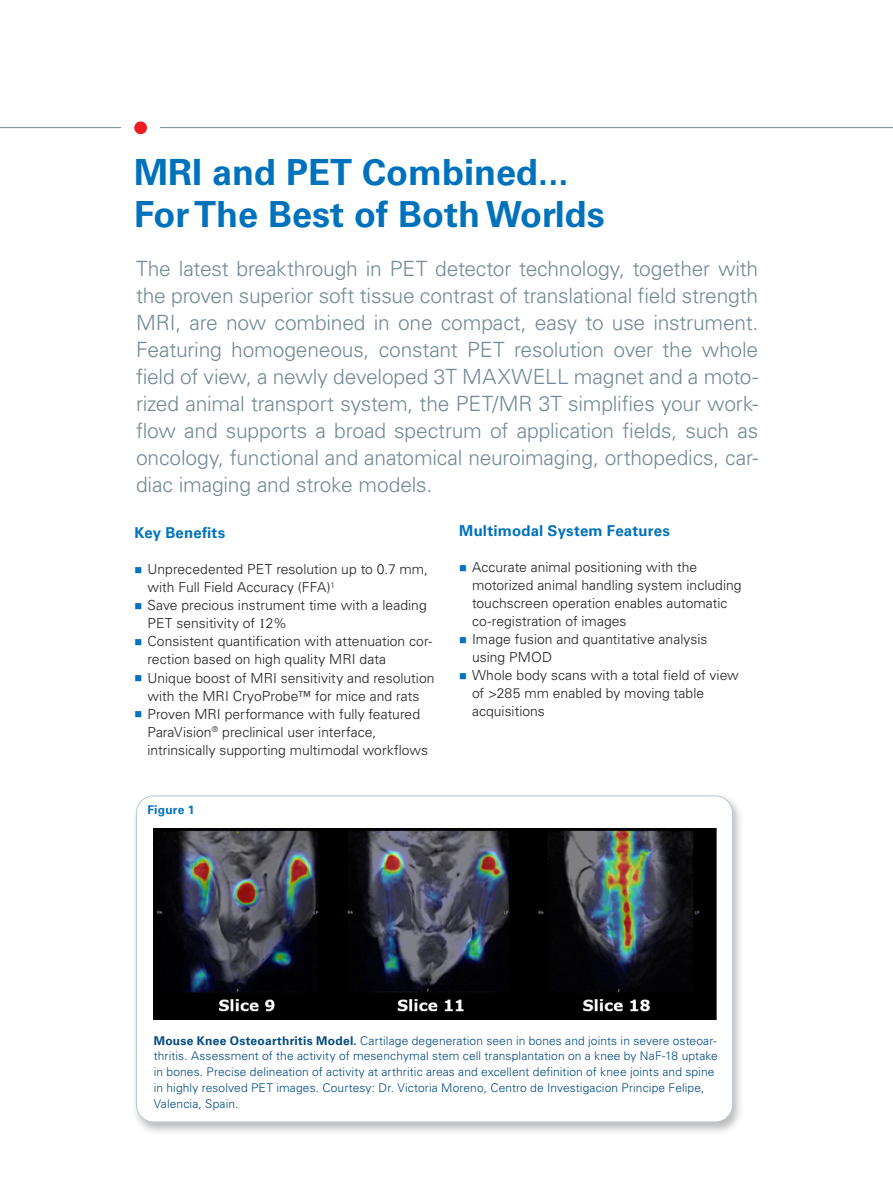
<style>
.page{position:relative;width:893px;height:1187px;background:#fff}
.page>*{position:absolute;margin:0;border:0;box-sizing:border-box;transform-origin:0 0}
.brochure_page-headli{font:700 36px/42px "Univers LT Std";color:#0072bc}
.flyer_body{font:300 21px/27px "Univers LT Std";letter-spacing:-.01em;color:#738a95;text-align:justify}
.flyer_paragraph-head{font:700 15px "Univers LT Std";letter-spacing:.01em;color:#0072bc}
.t1{font:300 13.8px/18px "Univers LT Std";letter-spacing:.005em;color:#231f20}
.brochure_legend{font:300 12px/15.8px "Univers LT Std";letter-spacing:.01em;color:#004a7f}
.brochure_legend-bold{font:700 12px "Univers LT Std";letter-spacing:.02em;color:#0072bc}
.s1{font-weight:700}
</style>
<div class="page">
<hr style="left:0;top:127px;width:121px;height:1px;background:#738a95">
<div style="left:134px;top:121px;width:13px;height:13px;background:#ee1d23;border-radius:50%"></div>
<hr style="left:160px;top:127px;width:733px;height:1px;background:#738a95">
<div style="left:131px;top:792px;width:613px;height:343px;background:#231f20;opacity:.3"></div>
<div style="left:136px;top:795px;width:596px;height:326px;background:#fff;border-radius:17px"></div>
<img style="left:153px;top:828px;width:563px;height:191px">
<p class="brochure_page-headli" style="left:134px;top:151px;width:472px">MRI and PET Combined...<br>For The Best of Both Worlds</p>
<p class="flyer_body" style="left:136px;top:255px;width:624px">The latest breakthrough in PET detector technology, together with the proven superior soft tissue contrast of translational field strength MRI, are now combined in one compact, easy to use instrument.<br>Featuring homogeneous, constant PET resolution over the whole field of view, a newly developed 3T MAXWELL magnet and a moto&shy;rized animal transport system, the PET/MR 3T simplifies your work&shy;flow and supports a broad spectrum of application fields, such as oncology, functional and anatomical neuroimaging, orthopedics, car&shy;diac imaging and stroke models.</p>
<p class="flyer_paragraph-head" style="left:135px;top:524px;width:92px">Key Benefits</p>
<p class="t1" style="left:147px;top:560px;width:282px">Unprecedented PET resolution up to 0.7 mm, with Full Field Accuracy (FFA)<sup>1</sup></p>
<p class="t1" style="left:147px;top:596px;width:281px">Save precious instrument time with a leading<br>PET sensitivity of 2%</p>
<p class="t1" style="left:147px;top:632px;width:286px">Consistent quantification with attenuation cor&shy;rection based on high quality MRI data</p>
<p class="t1" style="left:147px;top:668px;width:289px">Unique boost of MRI sensitivity and resolution with the MRI CryoProbe™ for mice and rats</p>
<p class="t1" style="left:147px;top:704px;width:282px">Proven MRI performance with fully featured<br>ParaVision<sup>®</sup> preclinical user interface, intrinsically supporting multimodal workflows</p>
<p class="flyer_paragraph-head" style="left:459px;top:522px;width:212px">Multimodal System Features</p>
<p class="t1" style="left:472px;top:558px;width:271px">Accurate animal positioning with the motorized animal handling system including touchscreen operation enables automatic co-registration of images</p>
<p class="t1" style="left:472px;top:630px;width:237px">Image fusion and quantitative analysis using PMOD</p>
<p class="t1" style="left:472px;top:666px;width:268px">Whole body scans with a total field of view of &gt;285 mm enabled by moving table acquisitions</p>
<p class="brochure_legend-bold" style="left:147px;top:802px;width:49px">Figure 1</p>
<p class="brochure_legend" style="left:154px;top:1032px;width:566px"><span class="s1">Mouse Knee Osteoarthritis Model.</span> Cartilage degeneration seen in bones and joints in severe osteoar&shy;thritis. Assessment of the activity of mesenchymal stem cell transplantation on a knee by NaF-18 uptake in bones. Precise delineation of activity at arthritic areas and excellent definition of knee joints and spine in highly resolved PET images. Courtesy: Dr. Victoria Moreno, Centro de Investigacion Principe Felipe, Valencia, Spain.</p>
</div>
